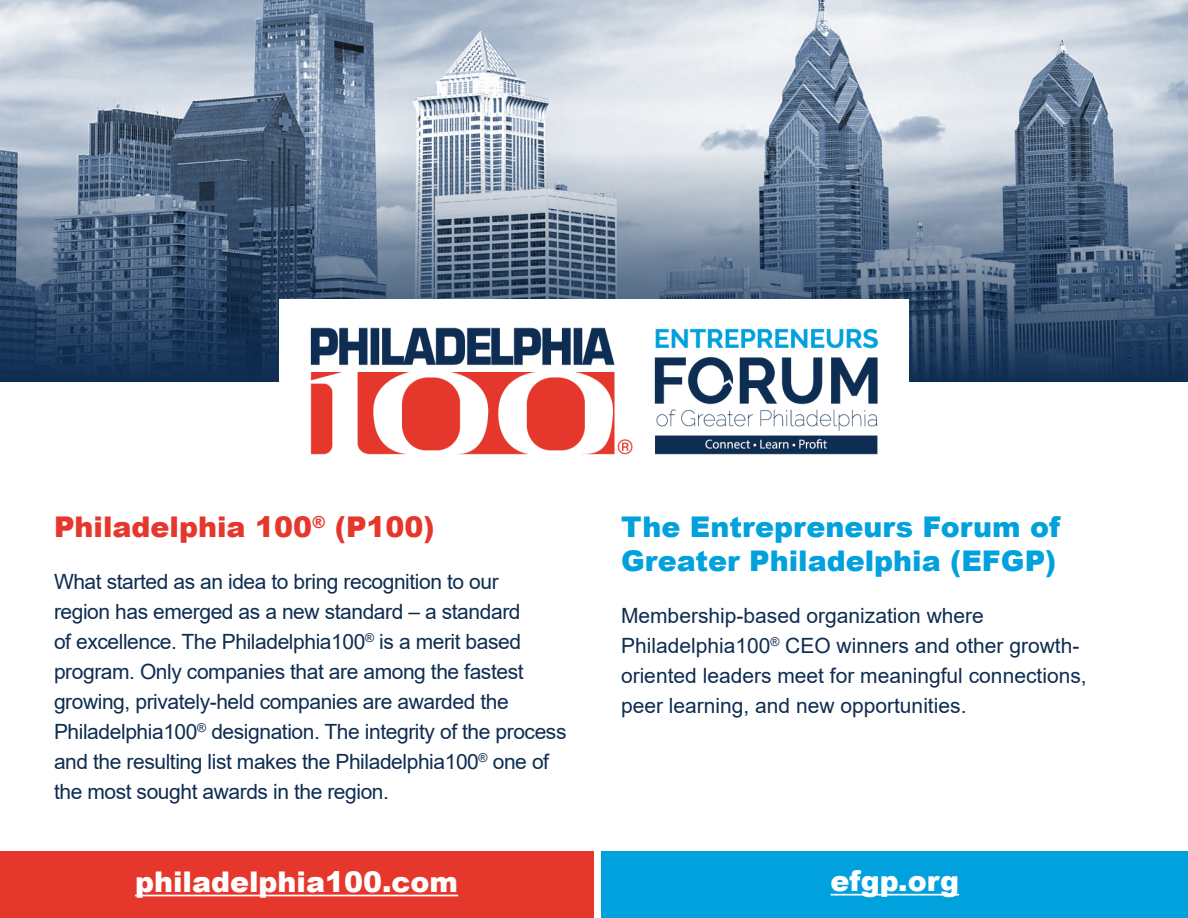
<style>
.page{position:relative;width:1188px;height:918px;background:#fff}
.page>*{position:absolute;margin:0;border:0;box-sizing:border-box;transform-origin:0 0}
.t1{font:900 28.5px/34.2px "Arial";color:#01a1dd}
.t2{font:900 28.5px "Arial";color:#fff}
.t3{font:900 28.5px "Arial";color:#e5372c}
.t4{font:21px/30px "Arial";letter-spacing:-.02em;color:#0e2d52}
.t5{font:21px/30px "Arial";color:#0e2d52}
</style>
<div class="page">
<img style="left:0;top:0;width:1188px;height:153px">
<svg style="left:0;top:153px;width:1188px;height:229px"></svg>
<div style="left:279px;top:299px;width:630px;height:188px;background:#fff"></div>
<img style="left:310px;top:328px;width:323px;height:127px">
<div style="left:0;top:851px;width:594px;height:67px;background:#e5372c"></div>
<div style="left:602px;top:851px;width:586px;height:67px;background:#01a1dd"></div>
<hr style="left:831px;top:894px;width:128px;height:2px;background:#fff">
<hr style="left:135px;top:895px;width:323px;height:1px;background:#fff">
<img style="left:654px;top:328px;width:225px;height:127px">
<p class="t3" style="left:54px;top:506px;width:382px">Philadelphia 100<sup>®</sup> (P100)</p>
<p class="t4" style="left:54px;top:566px;width:514px">What started as an idea to bring recognition to our<br>region has emerged as a new standard – a standard<br>of excellence. The Philadelphia100<sup>®</sup> is a merit based program. Only companies that are among the fastest growing, privately-held companies are awarded the Philadelphia100<sup>®</sup> designation. The integrity of the process and the resulting list makes the Philadelphia100<sup>®</sup> one of the most sought awards in the region.</p>
<p class="t1" style="left:621px;top:509px;width:441px">The Entrepreneurs Forum of<br>Greater Philadelphia (EFGP)</p>
<p class="t5" style="left:621px;top:600px;width:467px">Membership-based organization where Philadelphia100<sup>®</sup> CEO winners and other growth&shy;oriented leaders meet for meaningful connections, peer learning, and new opportunities.</p>
<p class="t2" style="left:135px;top:861px;width:325px">philadelphia100.com</p>
<p class="t2" style="left:831px;top:860px;width:130px">efgp.org</p>
</div>
